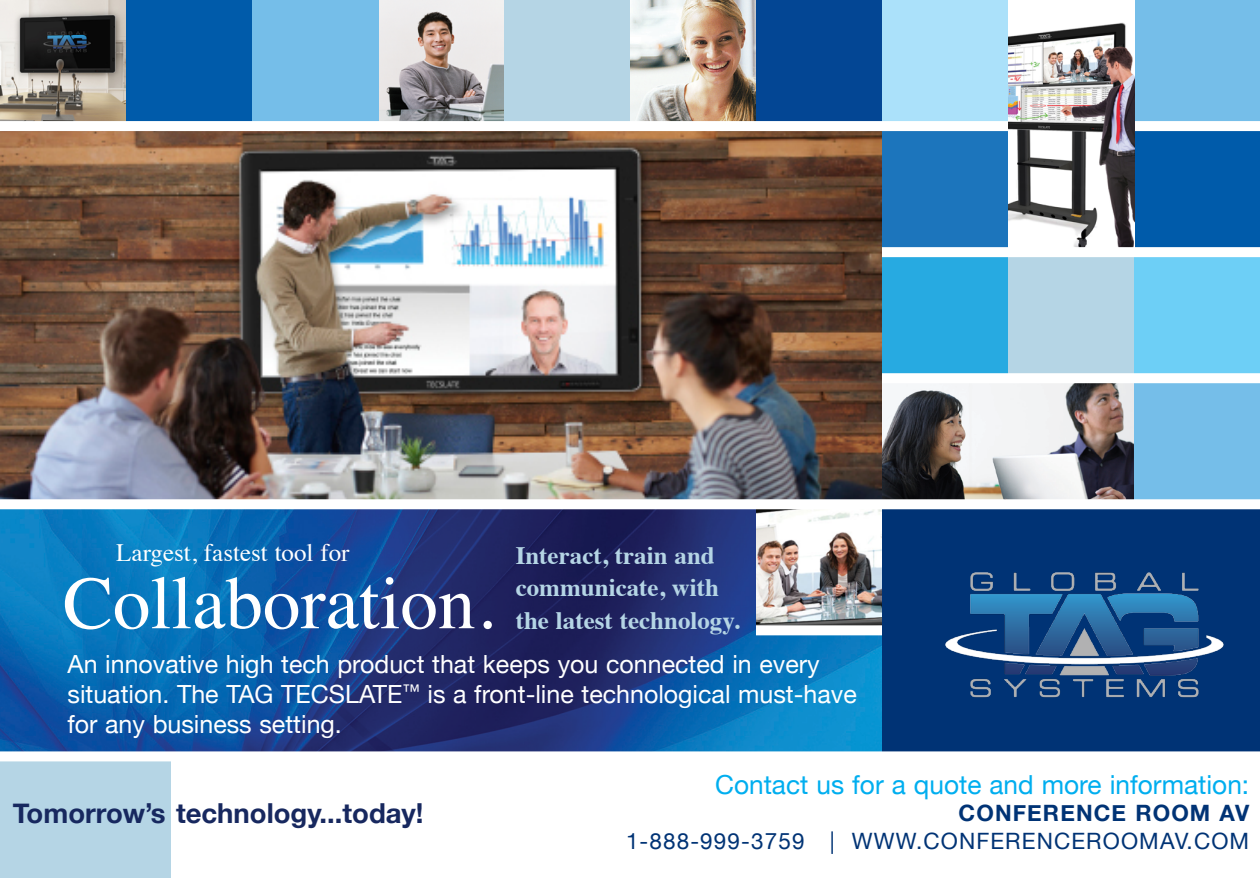
<style>
.page{position:relative;width:1260px;height:878px;background:#fff}
.page>*{position:absolute;margin:0;border:0;box-sizing:border-box;transform-origin:0 0}
.t1{font:75px "Times";color:#fff}
.t2{font:700 27.5px "Helvetica Neue";color:#17285f}
.t3{font:26.25px "Helvetica Neue";color:#00aeef}
.t4{font:25px/30px "Helvetica Neue";color:#fff}
.t5{font:700 25px/32.5px "Times";color:#b5d5e5}
.t6{font:25px "Times";color:#fff}
.t7{font:22.5px "Helvetica Neue";letter-spacing:.05em;color:#003375}
.t8{font:700 22.5px "Helvetica Neue";letter-spacing:.05em;color:#003375}
</style>
<div class="page">
<img style="left:378px;top:0;width:126px;height:121px">
<img style="left:0;top:0;width:126px;height:121px">
<div style="left:126px;top:0;width:126px;height:126px;background:#005baa"></div>
<div style="left:252px;top:0;width:126px;height:126px;background:#75bee9"></div>
<div style="left:504px;top:0;width:126px;height:126px;background:#b5d5e5"></div>
<img style="left:630px;top:0;width:126px;height:121px">
<div style="left:756px;top:0;width:126px;height:126px;background:#034694"></div>
<div style="left:882px;top:0;width:126px;height:126px;background:#abe1fa"></div>
<div style="left:1134px;top:0;width:126px;height:126px;background:#75bee9"></div>
<div style="left:882px;top:126px;width:126px;height:126px;background:#1c75bc"></div>
<div style="left:1134px;top:126px;width:126px;height:126px;background:#005baa"></div>
<div style="left:882px;top:252px;width:126px;height:126px;background:#27aae1"></div>
<div style="left:1008px;top:252px;width:126px;height:126px;background:#b5d5e5"></div>
<div style="left:1134px;top:252px;width:126px;height:126px;background:#6dcff6"></div>
<img style="left:882px;top:383px;width:252px;height:116px">
<div style="left:1134px;top:378px;width:126px;height:126px;background:#75bee9"></div>
<img style="left:0;top:509px;width:882px;height:242px">
<img style="left:756px;top:509px;width:126px;height:116px">
<div style="left:882px;top:504px;width:378px;height:252px;background:#003375"></div>
<div style="left:0;top:756px;width:171px;height:122px;background:#b5d5e5"></div>
<img style="left:0;top:131px;width:882px;height:368px">
<div style="left:0;top:121px;width:1260px;height:10px;background:#fff"></div>
<img style="left:1008px;top:22px;width:126px;height:225px">
<div style="left:882px;top:247px;width:378px;height:10px;background:#fff"></div>
<div style="left:882px;top:373px;width:378px;height:10px;background:#fff"></div>
<div style="left:0;top:499px;width:1260px;height:10px;background:#fff"></div>
<div style="left:0;top:751px;width:1260px;height:10px;background:#fff"></div>
<div style="left:756px;top:625px;width:126px;height:10px;background:#fff"></div>
<img style="left:945px;top:572px;width:279px;height:126px">
<p class="t6" style="left:116px;top:529px;width:235px">Largest, fastest tool for</p>
<h1 class="t1" style="left:63px;top:533px;width:433px">Collaboration.</h1>
<p class="t4" style="left:67px;top:650px;width:791px">An innovative high tech product that keeps you connected in every situation. The TAG TECSLATE<sup>™</sup> is a front-line technological must-have for any business setting.</p>
<p class="t5" style="left:516px;top:536px;width:226px">Interact, train and communicate, with the latest technology.</p>
<p class="t2" style="left:13px;top:791px;width:412px">Tomorrow’s technology...today!</p>
<p class="t3" style="left:715px;top:765px;width:536px">Contact us for a quote and more information:</p>
<p class="t8" style="left:959px;top:795px;width:292px">CONFERENCE ROOM AV</p>
<p class="t7" style="left:626px;top:824px;width:625px">1-888-999-3759 | WWW.CONFERENCEROOMAV.COM</p>
</div>
